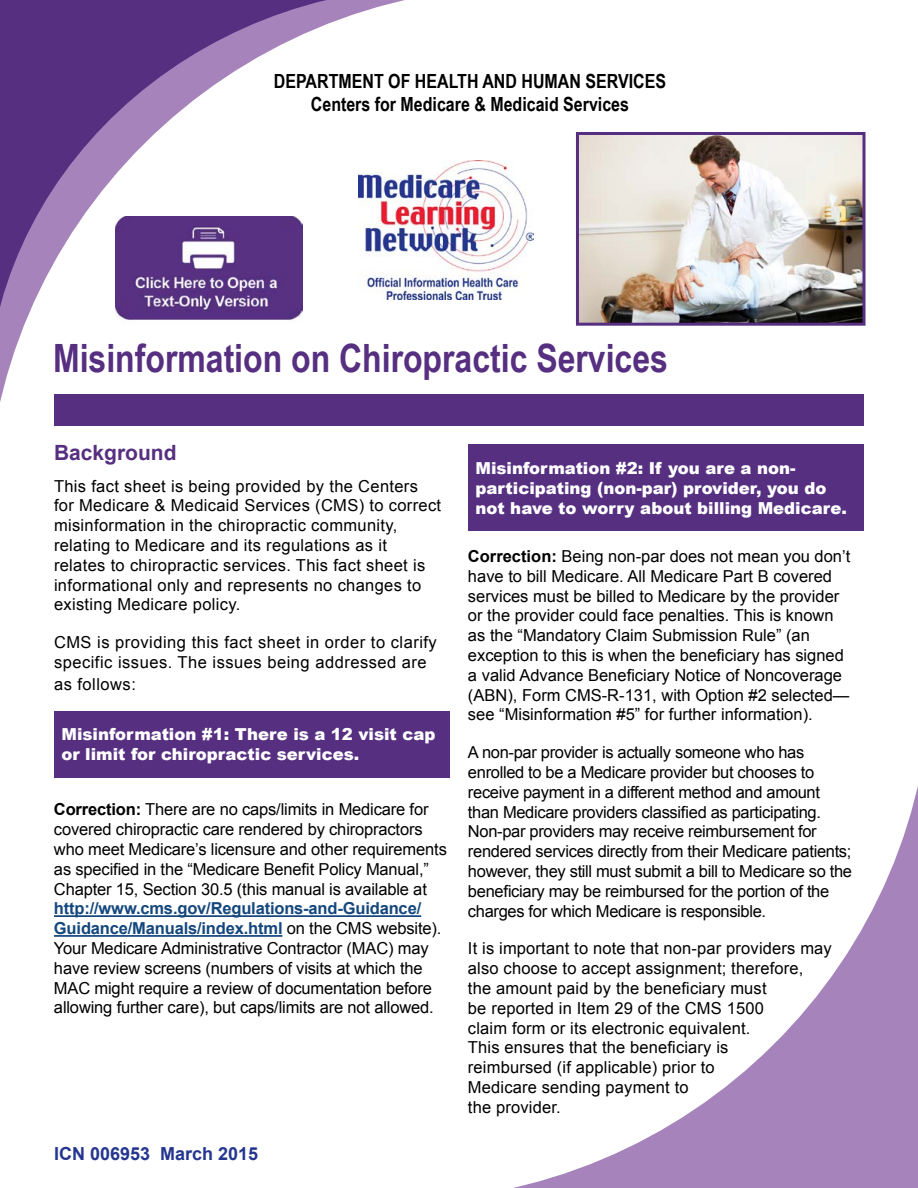
<style>
.page{position:relative;width:918px;height:1188px;background:#fff}
.page>*{position:absolute;margin:0;border:0;box-sizing:border-box;transform-origin:0 0}
.t1{font:700 39px "Arial Narrow";color:#562f81}
.t2{font:700 21px "Arial";color:#562f81}
.t3{font:700 19.5px/23.4px "Arial Narrow";color:#000;text-align:center}
.t4{font:700 18px "Arial";color:#25368f}
.t5{font:16.5px/19.8px "Arial";color:#000}
.t6{font:16.5px/19.8px "Arial";letter-spacing:-.02em;color:#000}
.t7{font:16.5px/19.8px "Arial";letter-spacing:.02em;color:#000}
.t8{font:900 16.5px/19.8px "Arial";color:#fff}
.t9{font:16.5px/19.8px "Arial";letter-spacing:.03em;color:#000}
.s1{font-weight:700}
.s2{font-weight:700;color:#14477d}
</style>
<div class="page">
<svg style="left:0;top:0;width:441px;height:402px"></svg>
<img style="left:115px;top:216px;width:187px;height:108px">
<img style="left:359px;top:161px;width:175px;height:138px">
<img style="left:580px;top:136px;width:282px;height:186px">
<div style="left:576px;top:132px;width:290px;height:194px;border:3px solid #562f81"></div>
<hr style="left:54px;top:915px;width:367px;height:2px;background:#14477d">
<hr style="left:54px;top:935px;width:228px;height:2px;background:#14477d">
<div style="left:54px;top:711px;width:396px;height:67px;background:#562f81"></div>
<div style="left:468px;top:445px;width:396px;height:86px;background:#562f81"></div>
<svg style="left:392px;top:786px;width:526px;height:402px"></svg>
<div style="left:54px;top:394px;width:810px;height:31px;background:#562f81"></div>
<p class="t3" style="left:274px;top:68px;width:394px">DEPARTMENT OF HEALTH AND HUMAN SERVICES<br>Centers for Medicare &amp; Medicaid Services</p>
<h1 class="t1" style="left:53px;top:329px;width:616px">Misinformation on Chiropractic Services</h1>
<h2 class="t2" style="left:54px;top:439px;width:124px">Background</h2>
<p class="t7" style="left:54px;top:476px;width:389px">This fact sheet is being provided by the Centers for Medicare &amp; Medicaid Services (CMS) to correct misinformation in the chiropractic community, relating to Medicare and its regulations as it relates to chiropractic services. This fact sheet is informational only and represents no changes to existing Medicare policy.</p>
<p class="t9" style="left:54px;top:633px;width:384px">CMS is providing this fact sheet in order to clarify specific issues. The issues being addressed are</p>
<p class="t9" style="left:54px;top:674px;width:83px">as follows:</p>
<h2 class="t8" style="left:62px;top:724px;width:376px">Misinformation #1: There is a 12 visit cap or limit for chiropractic services.</h2>
<p class="t5" style="left:54px;top:800px;width:394px"><span class="s1">Correction:</span> There are no caps/limits in Medicare for covered chiropractic care rendered by chiropractors who meet Medicare’s licensure and other requirements as specified in the “Medicare Benefit Policy Manual,”</p>
<p class="t5" style="left:54px;top:879px;width:389px">Chapter 15, Section 30.5 (this manual is available at <span class="s2">http://www.cms.gov/Regulations-and-Guidance/ Guidance/Manuals/index.html</span> on the CMS website).<br>Your Medicare Administrative Contractor (MAC) may have review screens (numbers of visits at which the</p>
<p class="t5" style="left:54px;top:978px;width:381px">MAC might require a review of documentation before allowing further care), but caps/limits are not allowed.</p>
<p class="t4" style="left:54px;top:1142px;width:206px">ICN 006953 March 2015</p>
<h2 class="t8" style="left:476px;top:458px;width:373px">Misinformation #2: If you are a non&shy;participating (non-par) provider, you do not have to worry about billing Medicare.</h2>
<p class="t5" style="left:468px;top:546px;width:384px"><span class="s1">Correction:</span> Being non-par does not mean you don’t have to bill Medicare. All Medicare Part B covered services must be billed to Medicare by the provider or the provider could face penalties. This is known as the “Mandatory Claim Submission Rule” (an exception to this is when the beneficiary has signed a valid Advance Beneficiary Notice of Noncoverage (ABN), Form CMS-R-131, with Option #2 selected— see “Misinformation #5” for further information).</p>
<p class="t6" style="left:468px;top:743px;width:386px">A non-par provider is actually someone who has enrolled to be a Medicare provider but chooses to receive payment in a different method and amount than Medicare providers classified as participating.<br>Non-par providers may receive reimbursement for rendered services directly from their Medicare patients; however, they still must submit a bill to Medicare so the beneficiary may be reimbursed for the portion of the charges for which Medicare is responsible.</p>
<p class="t5" style="left:468px;top:939px;width:365px">It is important to note that non-par providers may also choose to accept assignment; therefore,<br>the amount paid by the beneficiary must<br>be reported in Item 29 of the CMS 1500<br>claim form or its electronic equivalent.<br>This ensures that the beneficiary is<br>reimbursed (if applicable) prior to<br>Medicare sending payment to<br>the provider.</p>
</div>
